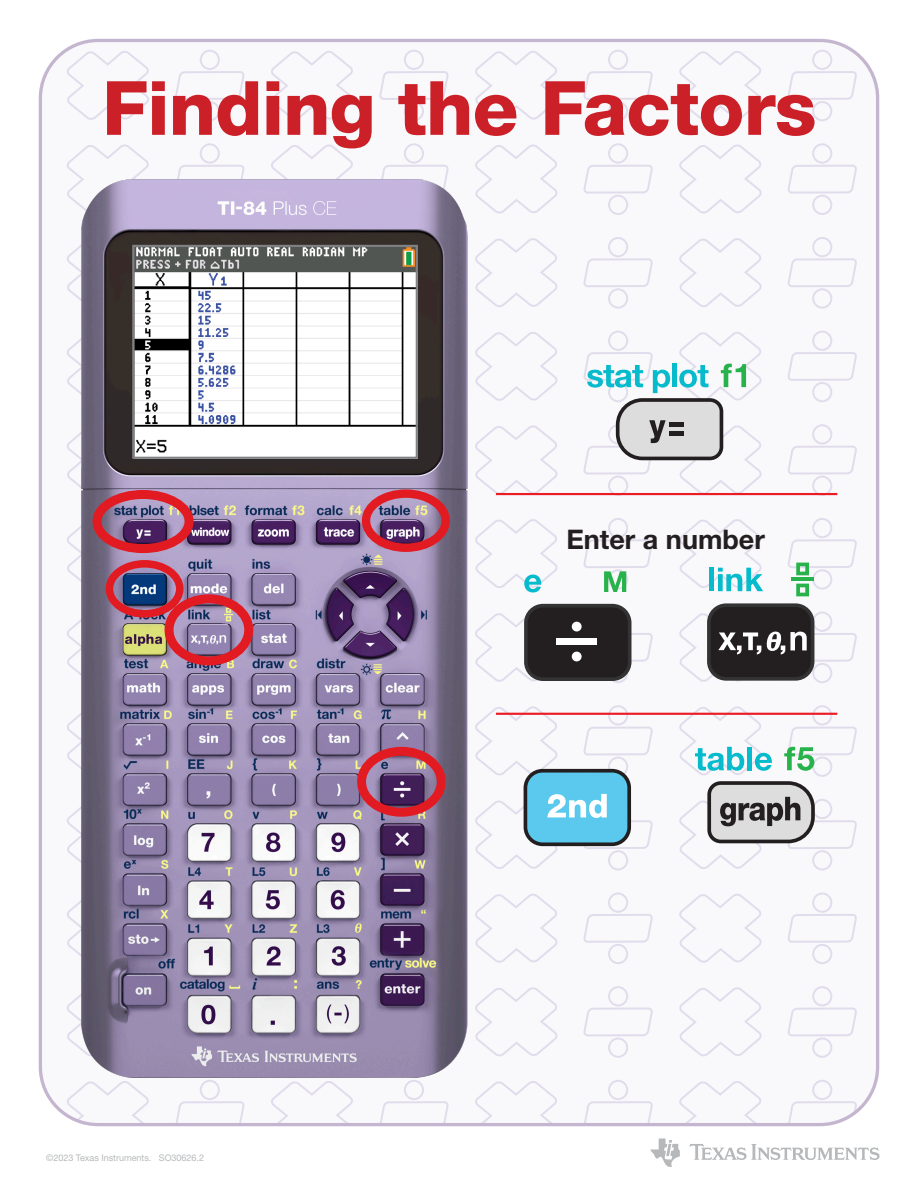
<style>
.page{position:relative;width:918px;height:1188px;background:#fff}
.page>*{position:absolute;margin:0;border:0;box-sizing:border-box;transform-origin:0 0}
.t1{font:800 75px "Helvetica Neue LT Std";letter-spacing:-.01em;color:#cb2027}
.t2{font:700 27px "Helvetica Neue LT Std";color:#231f20}
.t3{font:9.15px "Helvetica Neue LT Std";color:#b6b8ba}
</style>
<div class="page">
<div style="left:40px;top:40px;width:838px;height:1085px;background:#f9f8fb;border-radius:58px"></div>
<svg style="left:64px;top:49px;width:85px;height:71px"></svg>
<svg style="left:175px;top:71px;width:70px;height:29px"></svg>
<div style="left:200px;top:50px;width:20px;height:20px;border:2px solid #b7aad0;border-radius:50%"></div>
<div style="left:200px;top:101px;width:20px;height:20px;border:2px solid #b7aad0;border-radius:50%"></div>
<svg style="left:271px;top:51px;width:82px;height:69px"></svg>
<svg style="left:379px;top:71px;width:70px;height:29px"></svg>
<div style="left:404px;top:50px;width:20px;height:20px;border:2px solid #b7aad0;border-radius:50%"></div>
<div style="left:404px;top:101px;width:20px;height:20px;border:2px solid #b7aad0;border-radius:50%"></div>
<svg style="left:475px;top:51px;width:83px;height:69px"></svg>
<svg style="left:583px;top:71px;width:70px;height:29px"></svg>
<div style="left:608px;top:50px;width:20px;height:20px;border:2px solid #b7aad0;border-radius:50%"></div>
<div style="left:608px;top:101px;width:20px;height:20px;border:2px solid #b7aad0;border-radius:50%"></div>
<svg style="left:679px;top:51px;width:83px;height:69px"></svg>
<svg style="left:788px;top:71px;width:69px;height:29px"></svg>
<div style="left:812px;top:50px;width:20px;height:20px;border:2px solid #b7aad0;border-radius:50%"></div>
<div style="left:812px;top:101px;width:20px;height:20px;border:2px solid #b7aad0;border-radius:50%"></div>
<svg style="left:80px;top:144px;width:56px;height:8px"></svg>
<div style="left:200px;top:143px;width:20px;height:21px;border:2px solid #b7aad0;border-radius:50%"></div>
<svg style="left:284px;top:144px;width:56px;height:8px"></svg>
<div style="left:404px;top:143px;width:20px;height:21px;border:2px solid #b7aad0;border-radius:50%"></div>
<svg style="left:488px;top:144px;width:70px;height:70px"></svg>
<svg style="left:583px;top:165px;width:70px;height:29px"></svg>
<div style="left:608px;top:143px;width:20px;height:21px;border:2px solid #b7aad0;border-radius:50%"></div>
<div style="left:608px;top:195px;width:20px;height:20px;border:2px solid #b7aad0;border-radius:50%"></div>
<svg style="left:679px;top:144px;width:83px;height:70px"></svg>
<svg style="left:788px;top:165px;width:69px;height:29px"></svg>
<div style="left:812px;top:143px;width:20px;height:21px;border:2px solid #b7aad0;border-radius:50%"></div>
<div style="left:812px;top:195px;width:20px;height:20px;border:2px solid #b7aad0;border-radius:50%"></div>
<svg style="left:494px;top:238px;width:64px;height:69px"></svg>
<svg style="left:583px;top:258px;width:70px;height:29px"></svg>
<div style="left:608px;top:237px;width:20px;height:20px;border:2px solid #b7aad0;border-radius:50%"></div>
<div style="left:608px;top:288px;width:20px;height:21px;border:2px solid #b7aad0;border-radius:50%"></div>
<svg style="left:679px;top:238px;width:83px;height:69px"></svg>
<svg style="left:788px;top:258px;width:69px;height:29px"></svg>
<div style="left:812px;top:237px;width:20px;height:20px;border:2px solid #b7aad0;border-radius:50%"></div>
<div style="left:812px;top:288px;width:20px;height:21px;border:2px solid #b7aad0;border-radius:50%"></div>
<svg style="left:494px;top:332px;width:64px;height:69px"></svg>
<svg style="left:788px;top:352px;width:69px;height:29px"></svg>
<div style="left:812px;top:331px;width:20px;height:20px;border:2px solid #b7aad0;border-radius:50%"></div>
<div style="left:812px;top:382px;width:20px;height:20px;border:2px solid #b7aad0;border-radius:50%"></div>
<svg style="left:494px;top:425px;width:66px;height:71px"></svg>
<svg style="left:788px;top:445px;width:69px;height:30px"></svg>
<div style="left:812px;top:424px;width:20px;height:21px;border:2px solid #b7aad0;border-radius:50%"></div>
<div style="left:812px;top:476px;width:20px;height:20px;border:2px solid #b7aad0;border-radius:50%"></div>
<div style="left:608px;top:518px;width:20px;height:20px;border:2px solid #b7aad0;border-radius:50%"></div>
<div style="left:812px;top:518px;width:20px;height:20px;border:2px solid #b7aad0;border-radius:50%"></div>
<div style="left:812px;top:569px;width:20px;height:21px;border:2px solid #b7aad0;border-radius:50%"></div>
<svg style="left:494px;top:610px;width:43px;height:72px"></svg>
<svg style="left:632px;top:633px;width:21px;height:29px"></svg>
<div style="left:608px;top:663px;width:20px;height:20px;border:2px solid #b7aad0;border-radius:50%"></div>
<svg style="left:494px;top:706px;width:66px;height:71px"></svg>
<svg style="left:583px;top:726px;width:70px;height:30px"></svg>
<div style="left:608px;top:705px;width:20px;height:21px;border:2px solid #b7aad0;border-radius:50%"></div>
<div style="left:608px;top:757px;width:20px;height:20px;border:2px solid #b7aad0;border-radius:50%"></div>
<svg style="left:494px;top:894px;width:64px;height:69px"></svg>
<svg style="left:583px;top:914px;width:70px;height:29px"></svg>
<div style="left:608px;top:893px;width:20px;height:20px;border:2px solid #b7aad0;border-radius:50%"></div>
<div style="left:608px;top:944px;width:20px;height:20px;border:2px solid #b7aad0;border-radius:50%"></div>
<svg style="left:679px;top:894px;width:83px;height:69px"></svg>
<svg style="left:788px;top:914px;width:69px;height:29px"></svg>
<div style="left:812px;top:893px;width:20px;height:20px;border:2px solid #b7aad0;border-radius:50%"></div>
<div style="left:812px;top:944px;width:20px;height:20px;border:2px solid #b7aad0;border-radius:50%"></div>
<svg style="left:494px;top:987px;width:64px;height:69px"></svg>
<svg style="left:583px;top:1007px;width:70px;height:30px"></svg>
<div style="left:608px;top:986px;width:20px;height:20px;border:2px solid #b7aad0;border-radius:50%"></div>
<div style="left:608px;top:1038px;width:20px;height:20px;border:2px solid #b7aad0;border-radius:50%"></div>
<svg style="left:679px;top:987px;width:83px;height:69px"></svg>
<svg style="left:788px;top:1007px;width:69px;height:30px"></svg>
<div style="left:812px;top:986px;width:20px;height:20px;border:2px solid #b7aad0;border-radius:50%"></div>
<div style="left:812px;top:1038px;width:20px;height:20px;border:2px solid #b7aad0;border-radius:50%"></div>
<svg style="left:64px;top:1097px;width:85px;height:28px"></svg>
<svg style="left:176px;top:1101px;width:69px;height:21px"></svg>
<div style="left:200px;top:1080px;width:20px;height:20px;border:2px solid #b7aad0;border-radius:50%"></div>
<svg style="left:271px;top:1097px;width:82px;height:25px"></svg>
<svg style="left:380px;top:1101px;width:69px;height:21px"></svg>
<div style="left:404px;top:1080px;width:20px;height:20px;border:2px solid #b7aad0;border-radius:50%"></div>
<svg style="left:475px;top:1081px;width:82px;height:41px"></svg>
<svg style="left:584px;top:1101px;width:69px;height:21px"></svg>
<div style="left:608px;top:1080px;width:20px;height:20px;border:2px solid #b7aad0;border-radius:50%"></div>
<svg style="left:679px;top:1081px;width:82px;height:41px"></svg>
<svg style="left:788px;top:1101px;width:71px;height:24px"></svg>
<div style="left:812px;top:1080px;width:20px;height:20px;border:2px solid #b7aad0;border-radius:50%"></div>
<svg style="left:651px;top:1138px;width:29px;height:29px"></svg>
<svg style="left:689px;top:1144px;width:191px;height:16px"></svg>
<img style="left:67px;top:152px;width:427px;height:945px">
<img style="left:135px;top:248px;width:280px;height:208px">
<div style="left:106px;top:560px;width:78px;height:58px;border:8px solid #e21b23;border-radius:50%"></div>
<div style="left:165px;top:594px;width:88px;height:71px;border:9px solid #e21b23;border-radius:50%"></div>
<div style="left:357px;top:747px;width:89px;height:70px;border:9px solid #e21b23;border-radius:50%"></div>
<div style="left:362px;top:489px;width:88px;height:63px;border:8px solid #e21b23;border-radius:50%"></div>
<div style="left:93px;top:490px;width:101px;height:63px;border:9px solid #e21b23;border-radius:50%"></div>
<div style="left:132px;top:245px;width:286px;height:214px;border:2px solid #808184"></div>
<hr style="left:496px;top:493px;width:341px;height:2px;background:#ec1c24">
<hr style="left:496px;top:713px;width:341px;height:2px;background:#ec1c24">
<svg style="left:582px;top:331px;width:182px;height:165px"></svg>
<hr style="left:669px;top:431px;width:15px;height:4px;background:#231f20">
<hr style="left:669px;top:423px;width:15px;height:4px;background:#231f20">
<svg style="left:473px;top:517px;width:85px;height:75px"></svg>
<div style="left:526px;top:606px;width:104px;height:73px;background:#231f20;border-radius:17px"></div>
<div style="left:524px;top:604px;width:108px;height:77px;border:4px solid #333;border-radius:17px"></div>
<div style="left:556px;top:638px;width:41px;height:7px;background:#fff"></div>
<div style="left:572px;top:652px;width:10px;height:9px;background:#fff;border-radius:50%"></div>
<div style="left:572px;top:622px;width:10px;height:10px;background:#fff;border-radius:50%"></div>
<svg style="left:583px;top:539px;width:70px;height:53px"></svg>
<div style="left:709px;top:605px;width:104px;height:74px;background:#231f20;border-radius:17px"></div>
<div style="left:707px;top:603px;width:107px;height:78px;border:4px solid #333;border-radius:17px"></div>
<svg style="left:679px;top:610px;width:178px;height:73px"></svg>
<svg style="left:679px;top:519px;width:84px;height:72px"></svg>
<svg style="left:788px;top:539px;width:69px;height:36px"></svg>
<svg style="left:796px;top:584px;width:13px;height:12px"></svg>
<hr style="left:791px;top:578px;width:23px;height:3px;background:#27b24b">
<div style="left:525px;top:771px;width:104px;height:73px;background:#5bc9ed;border-radius:17px"></div>
<div style="left:524px;top:769px;width:107px;height:77px;border:4px solid #231f20;border-radius:17px"></div>
<svg style="left:473px;top:794px;width:180px;height:77px"></svg>
<svg style="left:677px;top:705px;width:180px;height:166px"></svg>
<h1 class="t1" style="left:102px;top:64px;width:716px">Finding the Factors</h1>
<p class="t3" style="left:46px;top:1152px;width:159px">©2023 Texas Instruments. SO30626.2</p>
<h2 class="t2" style="left:566px;top:523px;width:200px">Enter a number</h2>
</div>
